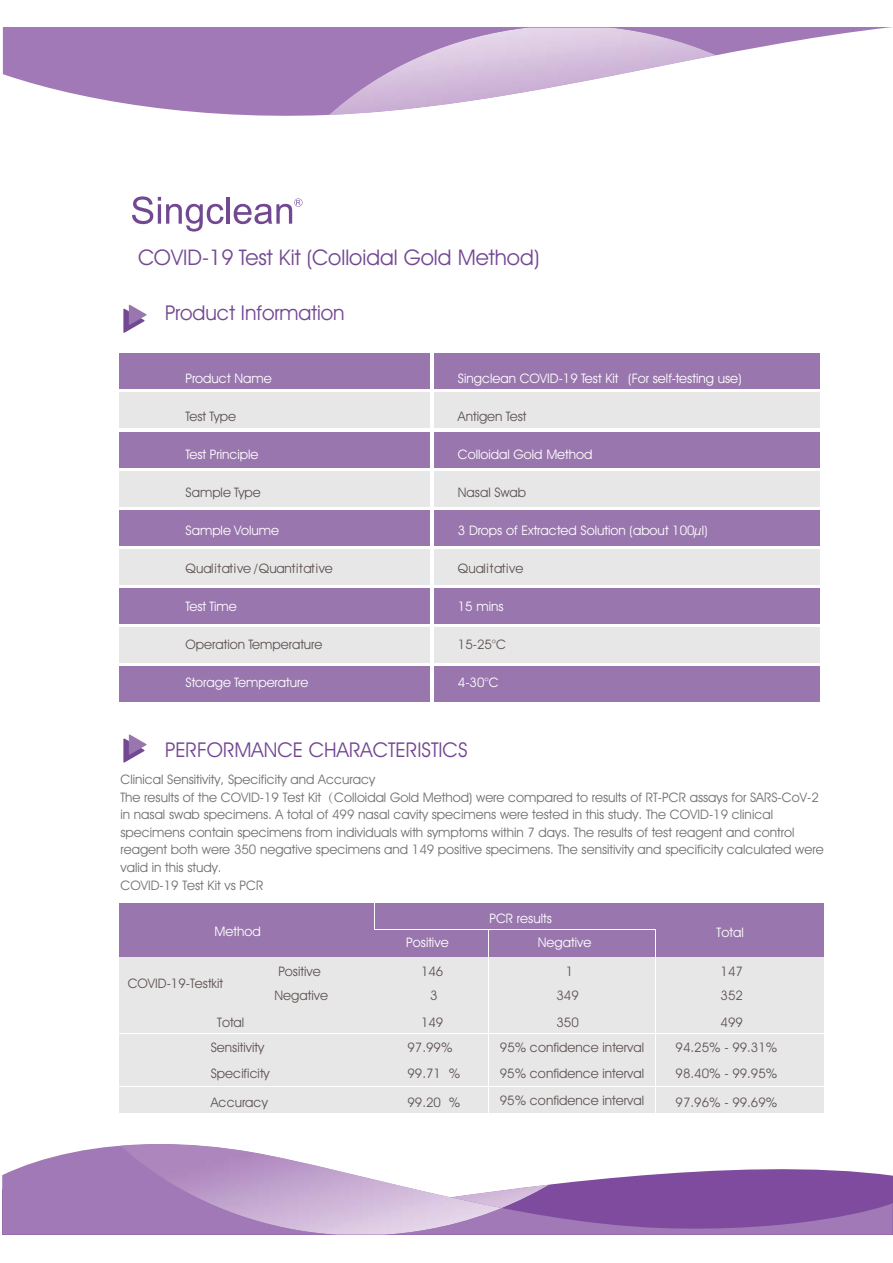
<style>
.page{position:relative;width:893px;height:1263px;background:#fff}
.page>*{position:absolute;margin:0;border:0;box-sizing:border-box;transform-origin:0 0}
.t1{font:21.75px "Avant Garde IT Cby BT";color:#734893}
.t2{font:20.55px "Avant Garde IT Cby BT";color:#734893}
.t3{font:13.2px/17.5px "Avant Garde IT Cby BT";color:#727171}
.t4{font:13.2px/26.5px "Avant Garde IT Cby BT";color:#5f5553;text-align:justify}
.t5{font:13.2px "Avant Garde IT Cby BT";color:#fff}
.t6{font:13.2px "Avant Garde IT Cby BT";letter-spacing:.035em;color:#5f5553}
.s1{font-family:"Adobe Song Std Light GBK EUC H"}
</style>
<div class="page">
<div style="left:119px;top:354px;width:311px;height:35px;background:#9976ad"></div>
<div style="left:119px;top:393px;width:311px;height:35px;background:#e8e7e8"></div>
<div style="left:119px;top:432px;width:311px;height:35px;background:#9976ad"></div>
<div style="left:119px;top:471px;width:311px;height:35px;background:#e8e7e8"></div>
<div style="left:119px;top:510px;width:311px;height:35px;background:#9976ad"></div>
<div style="left:119px;top:549px;width:311px;height:35px;background:#e8e7e8"></div>
<div style="left:119px;top:588px;width:311px;height:36px;background:#9976ad"></div>
<div style="left:119px;top:627px;width:311px;height:36px;background:#e8e7e8"></div>
<div style="left:119px;top:666px;width:311px;height:36px;background:#9976ad"></div>
<div style="left:434px;top:354px;width:385px;height:35px;background:#9976ad"></div>
<div style="left:434px;top:393px;width:385px;height:35px;background:#e8e7e8"></div>
<div style="left:434px;top:432px;width:385px;height:35px;background:#9976ad"></div>
<div style="left:434px;top:471px;width:385px;height:35px;background:#e8e7e8"></div>
<div style="left:434px;top:510px;width:385px;height:35px;background:#9976ad"></div>
<div style="left:434px;top:549px;width:385px;height:35px;background:#e8e7e8"></div>
<div style="left:434px;top:588px;width:385px;height:36px;background:#9976ad"></div>
<div style="left:434px;top:627px;width:385px;height:36px;background:#e8e7e8"></div>
<div style="left:434px;top:666px;width:385px;height:36px;background:#9976ad"></div>
<svg style="left:132px;top:196px;width:92px;height:36px"></svg>
<hr style="left:226px;top:197px;width:4px;height:27px;background:#734893">
<svg style="left:234px;top:198px;width:68px;height:26px"></svg>
<svg style="left:123px;top:305px;width:24px;height:28px"></svg>
<svg style="left:123px;top:734px;width:24px;height:29px"></svg>
<svg style="left:2px;top:1147px;width:891px;height:86px"></svg>
<svg style="left:3px;top:27px;width:889px;height:89px;fill:#a179b6"></svg>
<img style="left:324px;top:55px;width:538px;height:61px">
<img style="left:329px;top:27px;width:387px;height:88px">
<img style="left:102px;top:1106px;width:540px;height:91px">
<img style="left:502px;top:1184px;width:48px;height:24px">
<img style="left:120px;top:1144px;width:382px;height:91px">
<div style="left:119px;top:903px;width:254px;height:54px;background:#9976ad"></div>
<div style="left:119px;top:957px;width:124px;height:50px;background:#e8e7e8"></div>
<div style="left:119px;top:1087px;width:254px;height:26px;background:#e8e7e8"></div>
<div style="left:656px;top:1087px;width:168px;height:26px;background:#e8e7e8"></div>
<div style="left:489px;top:1087px;width:166px;height:26px;background:#e8e7e8"></div>
<div style="left:374px;top:1087px;width:114px;height:26px;background:#e8e7e8"></div>
<div style="left:119px;top:1060px;width:254px;height:26px;background:#e8e7e8"></div>
<div style="left:656px;top:1060px;width:168px;height:26px;background:#e8e7e8"></div>
<div style="left:489px;top:1060px;width:166px;height:26px;background:#e8e7e8"></div>
<div style="left:374px;top:1060px;width:114px;height:26px;background:#e8e7e8"></div>
<div style="left:119px;top:1034px;width:254px;height:26px;background:#e8e7e8"></div>
<div style="left:656px;top:1034px;width:168px;height:26px;background:#e8e7e8"></div>
<div style="left:489px;top:1034px;width:166px;height:26px;background:#e8e7e8"></div>
<div style="left:374px;top:1034px;width:114px;height:26px;background:#e8e7e8"></div>
<div style="left:119px;top:1008px;width:254px;height:25px;background:#e8e7e8"></div>
<div style="left:656px;top:1008px;width:168px;height:25px;background:#e8e7e8"></div>
<div style="left:489px;top:1008px;width:166px;height:25px;background:#e8e7e8"></div>
<div style="left:374px;top:1008px;width:114px;height:25px;background:#e8e7e8"></div>
<div style="left:244px;top:982px;width:129px;height:25px;background:#e8e7e8"></div>
<div style="left:656px;top:982px;width:168px;height:25px;background:#e8e7e8"></div>
<div style="left:489px;top:982px;width:166px;height:25px;background:#e8e7e8"></div>
<div style="left:374px;top:982px;width:114px;height:25px;background:#e8e7e8"></div>
<div style="left:244px;top:957px;width:129px;height:24px;background:#e8e7e8"></div>
<div style="left:656px;top:957px;width:168px;height:24px;background:#e8e7e8"></div>
<div style="left:489px;top:957px;width:166px;height:24px;background:#e8e7e8"></div>
<div style="left:489px;top:930px;width:166px;height:27px;background:#9976ad"></div>
<div style="left:374px;top:957px;width:114px;height:24px;background:#e8e7e8"></div>
<div style="left:656px;top:903px;width:167px;height:54px;background:#9976ad"></div>
<div style="left:375px;top:903px;width:280px;height:26px;background:#9976ad"></div>
<div style="left:375px;top:930px;width:113px;height:27px;background:#9976ad"></div>
<h1 class="t1" style="left:138px;top:249px;width:403px">COVID-19 Test Kit (Colloidal Gold Method)</h1>
<h2 class="t2" style="left:165px;top:305px;width:181px">Product Information</h2>
<p class="t5" style="left:186px;top:373px;width:88px">Product Name</p>
<p class="t5" style="left:458px;top:373px;width:162px">Singclean COVID-19 Test Kit</p>
<p class="t4" style="left:186px;top:404px;width:52px">Test Type</p>
<p class="t4" style="left:458px;top:404px;width:70px">Antigen Test</p>
<p class="t5" style="left:186px;top:449px;width:74px">Test Principle</p>
<p class="t5" style="left:458px;top:449px;width:136px">Colloidal Gold Method</p>
<p class="t4" style="left:186px;top:480px;width:77px">Sample Type</p>
<p class="t4" style="left:458px;top:480px;width:70px">Nasal Swab</p>
<p class="t5" style="left:186px;top:525px;width:95px">Sample Volume</p>
<p class="t5" style="left:458px;top:525px;width:251px">3 Drops of Extracted Solution (about 100μl)</p>
<p class="t4" style="left:186px;top:556px;width:149px">Qualitative /Quantitative</p>
<p class="t6" style="left:458px;top:563px;width:67px">Qualitative</p>
<p class="t5" style="left:186px;top:602px;width:53px">Test Time</p>
<p class="t5" style="left:458px;top:602px;width:47px">15 mins</p>
<p class="t4" style="left:186px;top:632px;width:138px">Operation Temperature</p>
<p class="t4" style="left:458px;top:632px;width:50px">15-25°C</p>
<p class="t5" style="left:186px;top:678px;width:124px">Storage Temperature</p>
<p class="t5" style="left:458px;top:678px;width:42px">4-30°C</p>
<p class="t5" style="left:628px;top:373px;width:115px">(For self-testing use)</p>
<h2 class="t2" style="left:165px;top:742px;width:304px">PERFORMANCE CHARACTERISTICS</h2>
<p class="t3" style="left:120px;top:772px;width:705px">Clinical Sensitivity, Specificity and Accuracy<br>The results of the COVID-19 Test Kit<span class="s1">（</span>Colloidal Gold Method) were compared to results of RT-PCR assays for SARS-CoV-2 in nasal swab specimens. A total of 499 nasal cavity specimens were tested in this study. The COVID-19 clinical specimens contain specimens from individuals with symptoms within 7 days. The results of test reagent and control reagent both were 350 negative specimens and 149 positive specimens. The sensitivity and specificity calculated were valid in this study.<br>COVID-19 Test Kit vs PCR</p>
<p class="t5" style="left:215px;top:926px;width:48px">Method</p>
<p class="t4" style="left:128px;top:971px;width:97px">COVID-19-Testkit</p>
<p class="t5" style="left:489px;top:913px;width:64px">PCR results</p>
<p class="t5" style="left:406px;top:937px;width:44px">Positive</p>
<p class="t5" style="left:538px;top:937px;width:55px">Negative</p>
<p class="t5" style="left:716px;top:927px;width:29px">Total</p>
<p class="t4" style="left:278px;top:959px;width:44px">Positive</p>
<p class="t4" style="left:421px;top:959px;width:24px">146</p>
<p class="t4" style="left:566px;top:959px;width:9px">1</p>
<p class="t4" style="left:721px;top:959px;width:24px">147</p>
<p class="t4" style="left:274px;top:983px;width:55px">Negative</p>
<p class="t4" style="left:430px;top:983px;width:9px">3</p>
<p class="t4" style="left:556px;top:983px;width:24px">349</p>
<p class="t4" style="left:721px;top:983px;width:24px">352</p>
<p class="t4" style="left:217px;top:1010px;width:29px">Total</p>
<p class="t4" style="left:421px;top:1010px;width:24px">149</p>
<p class="t4" style="left:556px;top:1010px;width:24px">350</p>
<p class="t4" style="left:721px;top:1010px;width:24px">499</p>
<p class="t4" style="left:211px;top:1035px;width:55px">Sensitivity</p>
<p class="t4" style="left:407px;top:1035px;width:47px">97.99%</p>
<p class="t4" style="left:500px;top:1035px;width:146px">95% confidence interval 95% confidence interval 95% confidence interval</p>
<p class="t4" style="left:675px;top:1035px;width:103px">94.25% - 99.31%</p>
<p class="t4" style="left:211px;top:1061px;width:60px">Specificity</p>
<p class="t4" style="left:407px;top:1061px;width:55px">99.71 %</p>
<p class="t4" style="left:211px;top:1090px;width:59px">Accuracy</p>
<p class="t4" style="left:407px;top:1090px;width:54px">99.20 %</p>
<p class="t4" style="left:675px;top:1060px;width:103px;line-height:28.7px">98.40% - 99.95%<br>97.96% - 99.69%</p>
</div>
